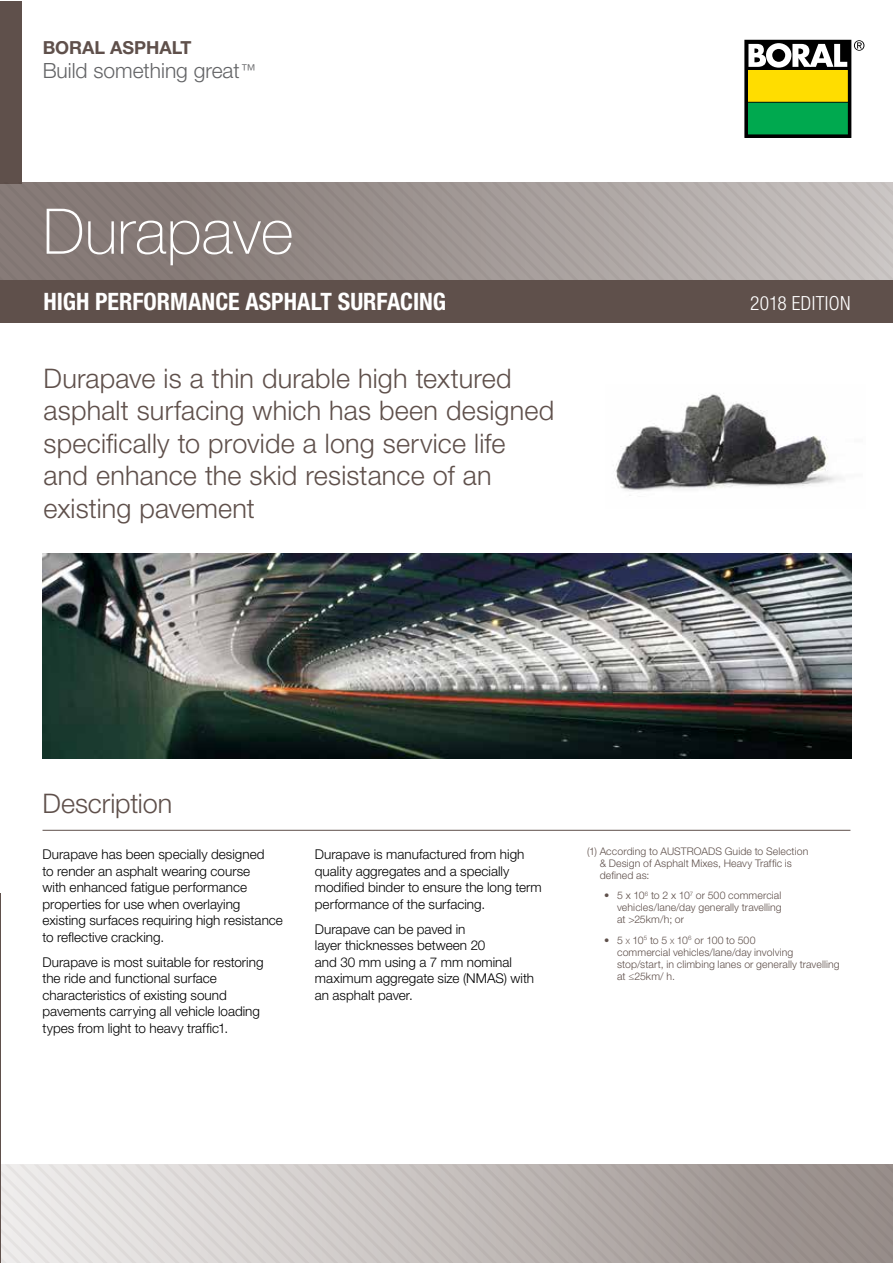
<style>
.page{position:relative;width:893px;height:1263px;background:#fff}
.page>*{position:absolute;margin:0;border:0;box-sizing:border-box;transform-origin:0 0}
.t1{font:100 63px "Helvetica Neue LT Std";color:#fff}
.t2{font:300 27px/32.4px "Helvetica Neue LT Std";letter-spacing:.005em;color:#5f504b}
.t3{font:700 condensed 24px "Helvetica Neue LT Std";color:#fff}
.t4{font:300 21px "Helvetica Neue LT Std";color:#636466}
.t5{font:300 condensed 19.5px "Helvetica Neue LT Std";letter-spacing:.015em;color:#fff}
.t6{font:700 18px "Helvetica Neue LT Std";color:#5f504b}
.t7{font:300 13.5px/16.5px "Helvetica Neue LT Std";color:#000}
.t8{font:300 10.5px/12px "Helvetica Neue LT Std";letter-spacing:.01em;color:#5f504b}
.s1{font-style:inherit}
.s2{font-size:7.35px}
</style>
<div class="page">
<div style="left:0;top:1px;width:22px;height:182px;background:#5f504b"></div>
<svg style="left:747px;top:42px;width:102px;height:93px"></svg>
<div style="left:745px;top:40px;width:106px;height:97px;border:1px solid #000"></div>
<div style="left:748px;top:71px;width:99px;height:30px;background:#fd0"></div>
<div style="left:748px;top:103px;width:99px;height:31px;background:#00a94f"></div>
<svg style="left:748px;top:43px;width:99px;height:25px"></svg>
<svg style="left:854px;top:40px;width:10px;height:11px"></svg>
<svg style="left:1px;top:1164px;width:892px;height:99px;background:#c2bbb9"></svg>
<hr style="left:43px;top:830px;width:807px;height:1px;background:#5f504b">
<img style="left:613px;top:393px;width:229px;height:103px">
<svg style="left:0;top:182px;width:893px;height:98px;background:#9f9694"></svg>
<div style="left:0;top:280px;width:893px;height:43px;background:#5f504b"></div>
<hr style="left:0;top:893px;width:1px;height:370px;background:#5f504b">
<img style="left:43px;top:554px;width:809px;height:204px">
<h3 class="t6" style="left:43px;top:37px;width:151px">BORAL ASPHALT</h3>
<h3 class="t4" style="left:43px;top:58px;width:215px">Build something great<sup>™</sup></h3>
<h1 class="t1" style="left:43px;top:195px;width:252px">Durapave</h1>
<h3 class="t3" style="left:44px;top:287px;width:404px">HIGH PERFORMANCE ASPHALT SURFACING</h3>
<h3 class="t5" style="left:750px;top:292px;width:102px">2018 EDITION</h3>
<h2 class="t2" style="left:44px;top:362px;width:512px">Durapave is a thin durable high textured asphalt surfacing which has been designed specifically to provide a long service life and enhance the skid resistance of an existing pavement</h2>
<h2 class="t2" style="left:43px;top:786px;width:131px">Description</h2>
<p class="t7" style="left:43px;top:846px;width:242px">Durapave has been specially designed<br>to render an asphalt wearing course<br>with enhanced fatigue performance properties for use when overlaying existing surfaces requiring high resistance to reflective cracking.</p>
<p class="t7" style="left:43px;top:953px;width:222px">Durapave is most suitable for restoring the ride and functional surface characteristics of existing sound pavements carrying all vehicle loading types from light to heavy traffic1.</p>
<p class="t7" style="left:315px;top:846px;width:228px">Durapave is manufactured from high quality aggregates and a specially modified binder to ensure the long term performance of the surfacing.</p>
<p class="t7" style="left:315px;top:920px;width:221px">Durapave can be paved in<br>layer thicknesses between 20<br>and 30 mm using a 7 mm nominal maximum aggregate size (NMAS) with an asphalt paver.</p>
<p class="t8" style="left:600px;top:845px;width:210px;text-indent:-13px">(1) According to AUSTROADS Guide to Selection &amp; Design of Asphalt Mixes, Heavy Traffic is defined as:</p>
<p class="t8" style="left:617px;top:889px;width:166px;text-align:justify;text-indent:-13px">• 5 x 10<sup>6</sup> to 2 x 10<sup>7</sup> or 500 commercial vehicles/lane/day generally travelling at &gt;25km/h; or</p>
<p class="t8" style="left:617px;top:934px;width:224px;text-indent:-13px">• <span class="s1">5</span> <span class="s2">x</span> <span class="s1">10</span><sup>5</sup> to <span class="s1">5</span> <span class="s2">x</span> <span class="s1">10</span><sup>6</sup> or <span class="s1">100</span> to <span class="s1">500<br></span>commercial vehicles/lane/day involving stop/start, in climbing lanes or generally travelling at <span class="s1">≤25</span>km/ h<span class="s1">.</span></p>
</div>
